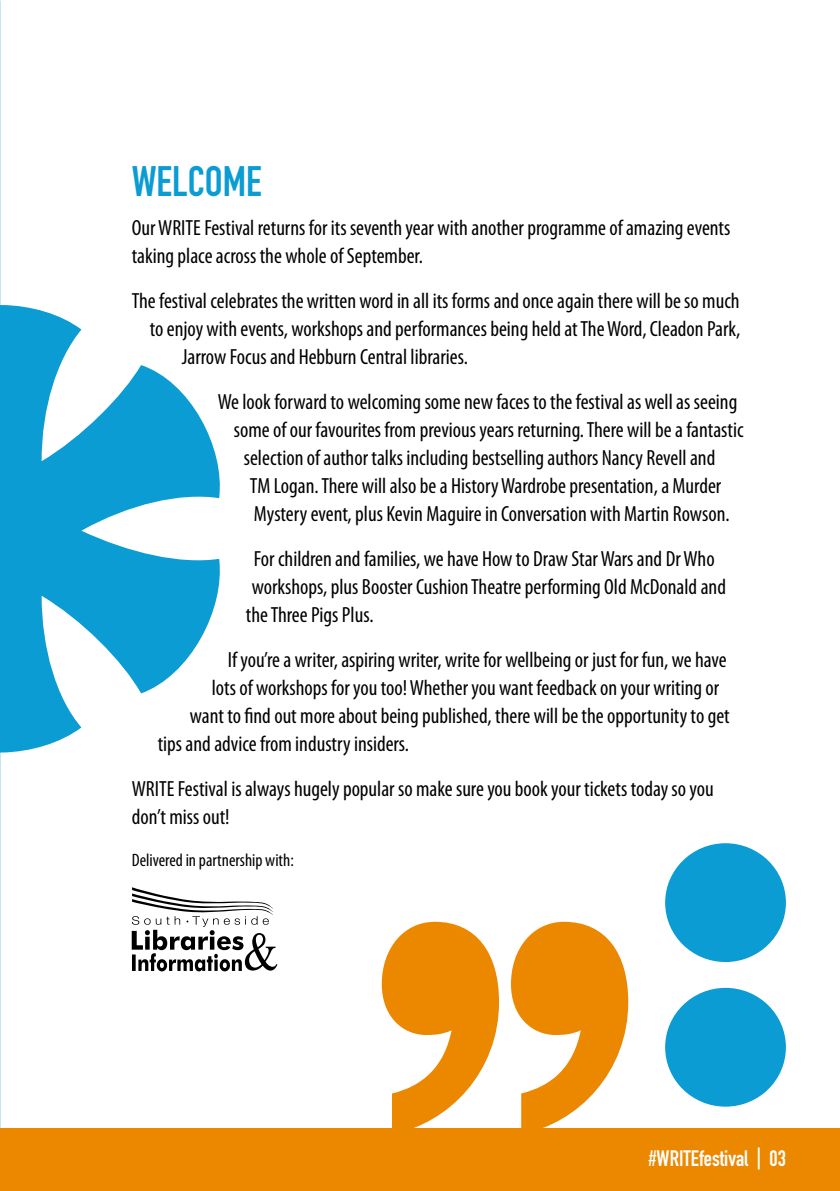
<style>
.page{position:relative;width:840px;height:1191px;background:#fff}
.page>*{position:absolute;margin:0;border:0;box-sizing:border-box;transform-origin:0 0}
.t1{font:700 42px "DIN Condensed";color:#0a9cd3}
.t2{font:condensed 22px/28px "Myriad Pro";color:#000}
.t3{font:700 22px "DIN Condensed";color:#fff}
.t4{font:condensed 18px "Myriad Pro";color:#000}
</style>
<div class="page">
<div style="left:0;top:1128px;width:839px;height:63px;background:#ec8700"></div>
<div style="left:664px;top:987px;width:121px;height:119px;background:#0a9cd3;border-radius:50%"></div>
<div style="left:664px;top:843px;width:121px;height:119px;background:#0a9cd3;border-radius:50%"></div>
<svg style="left:511px;top:921px;width:117px;height:207px"></svg>
<svg style="left:381px;top:921px;width:117px;height:207px"></svg>
<svg style="left:0;top:295px;width:220px;height:468px;fill:#0a9cd3"></svg>
<svg style="left:132px;top:887px;width:145px;height:84px"></svg>
<h1 class="t1" style="left:132px;top:153px;width:131px">WELCOME</h1>
<p class="t2" style="left:132px;top:213px;width:600px">Our WRITE Festival returns for its seventh year with another programme of amazing events taking place across the whole of September.</p>
<p class="t2" style="left:132px;top:286px;width:609px">The festival celebrates the written word in all its forms and once again there will be so much</p>
<p class="t2" style="left:150px;top:314px;width:592px">to enjoy with events, workshops and performances being held at The Word, Cleadon Park,</p>
<p class="t2" style="left:182px;top:342px;width:287px">Jarrow Focus and Hebburn Central libraries.</p>
<p class="t2" style="left:218px;top:387px;width:520px">We look forward to welcoming some new faces to the festival as well as seeing</p>
<p class="t2" style="left:234px;top:415px;width:511px">some of our favourites from previous years returning. There will be a fantastic</p>
<p class="t2" style="left:244px;top:443px;width:473px">selection of author talks including bestselling authors Nancy Revell and</p>
<p class="t2" style="left:250px;top:471px;width:472px">TM Logan. There will also be a History Wardrobe presentation, a Murder</p>
<p class="t2" style="left:254px;top:499px;width:477px">Mystery event, plus Kevin Maguire in Conversation with Martin Rowson.</p>
<p class="t2" style="left:246px;top:544px;width:481px;text-indent:8px">For children and families, we have How to Draw Star Wars and Dr Who workshops, plus Booster Cushion Theatre performing Old McDonald and the Three Pigs Plus.</p>
<p class="t2" style="left:228px;top:645px;width:500px">If you’re a writer, aspiring writer, write for wellbeing or just for fun, we have</p>
<p class="t2" style="left:212px;top:673px;width:508px">lots of workshops for you too! Whether you want feedback on your writing or</p>
<p class="t2" style="left:190px;top:701px;width:541px">want to find out more about being published, there will be the opportunity to get</p>
<p class="t2" style="left:158px;top:729px;width:253px">tips and advice from industry insiders.</p>
<p class="t2" style="left:132px;top:774px;width:583px">WRITE Festival is always hugely popular so make sure you book your tickets today so you don’t miss out!</p>
<p class="t4" style="left:132px;top:849px;width:163px">Delivered in partnership with:</p>
<p class="t3" style="left:648px;top:1143px;width:139px">#WRITEfestival | 03</p>
</div>
